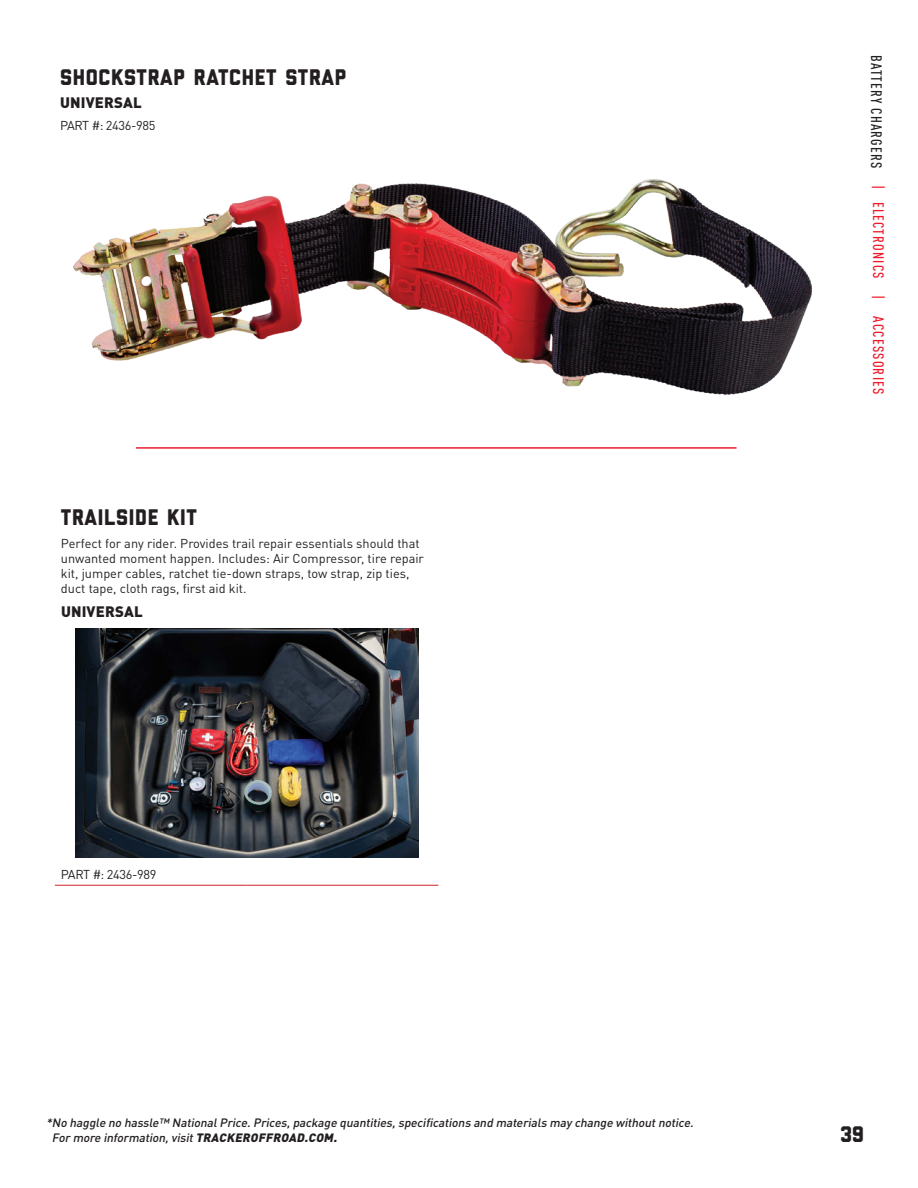
<style>
.page{position:relative;width:918px;height:1188px;background:#fff}
.page>*{position:absolute;margin:0;border:0;box-sizing:border-box;transform-origin:0 0}
.t1{font:800 22.5px "Liberator";letter-spacing:.03em;color:#231f20}
.t2{font:500 condensed 15px "DINOT";letter-spacing:.08em;color:#ee1b2c}
.t3{font:900 15px "DINOT";letter-spacing:.01em;color:#231f20}
.t4{font:12.75px/15px "DINOT";color:#231f20}
.t5{font:italic 500 12px/15px "DINOT";color:#231f20}
.s1{color:#231f20}
.s2{font-weight:900}
</style>
<div class="page">
<img style="left:73px;top:179px;width:739px;height:216px">
<hr style="left:136px;top:447px;width:601px;height:2px;background:#ed1b2e">
<hr style="left:55px;top:885px;width:192px;height:1px;background:#d1232a">
<hr style="left:247px;top:885px;width:191px;height:1px;background:#d1232a">
<img style="left:75px;top:629px;width:343px;height:228px">
<h1 class="t1" style="left:60px;top:70px;width:288px">SHOCKSTRAP RATCHET STRAP</h1>
<p class="t3" style="left:60px;top:93px;width:83px">UNIVERSAL</p>
<p class="t4" style="left:60px;top:117px;width:97px">PART #: 2436-985</p>
<h1 class="t1" style="left:61px;top:509px;width:137px">TRAILSIDE KIT</h1>
<p class="t4" style="left:61px;top:536px;width:365px">Perfect for any rider. Provides trail repair essentials should that unwanted moment happen. Includes: Air Compressor, tire repair kit, jumper cables, ratchet tie-down straps, tow strap, zip ties, duct tape, cloth rags, first aid kit.</p>
<p class="t3" style="left:61px;top:601px;width:83px">UNIVERSAL</p>
<p class="t2" style="left:887px;top:55px;width:341px;rotate:90deg"><span class="s1">BATTERY CHARGERS</span> | ELECTRONICS | ACCESSORIES</p>
<p class="t4" style="left:61px;top:867px;width:97px">PART #: 2436-989</p>
<p class="t5" style="left:52px;top:1115px;width:646px;text-indent:-6px">*No haggle no hassle™ NationalPrice.Prices,package quantities,specifications and materials may change withoutnotice.<br>For more information,visit<span class="s2">TRACKEROFFROAD.COM.</span></p>
<h1 class="t1" style="left:841px;top:1126px;width:25px">39</h1>
</div>
